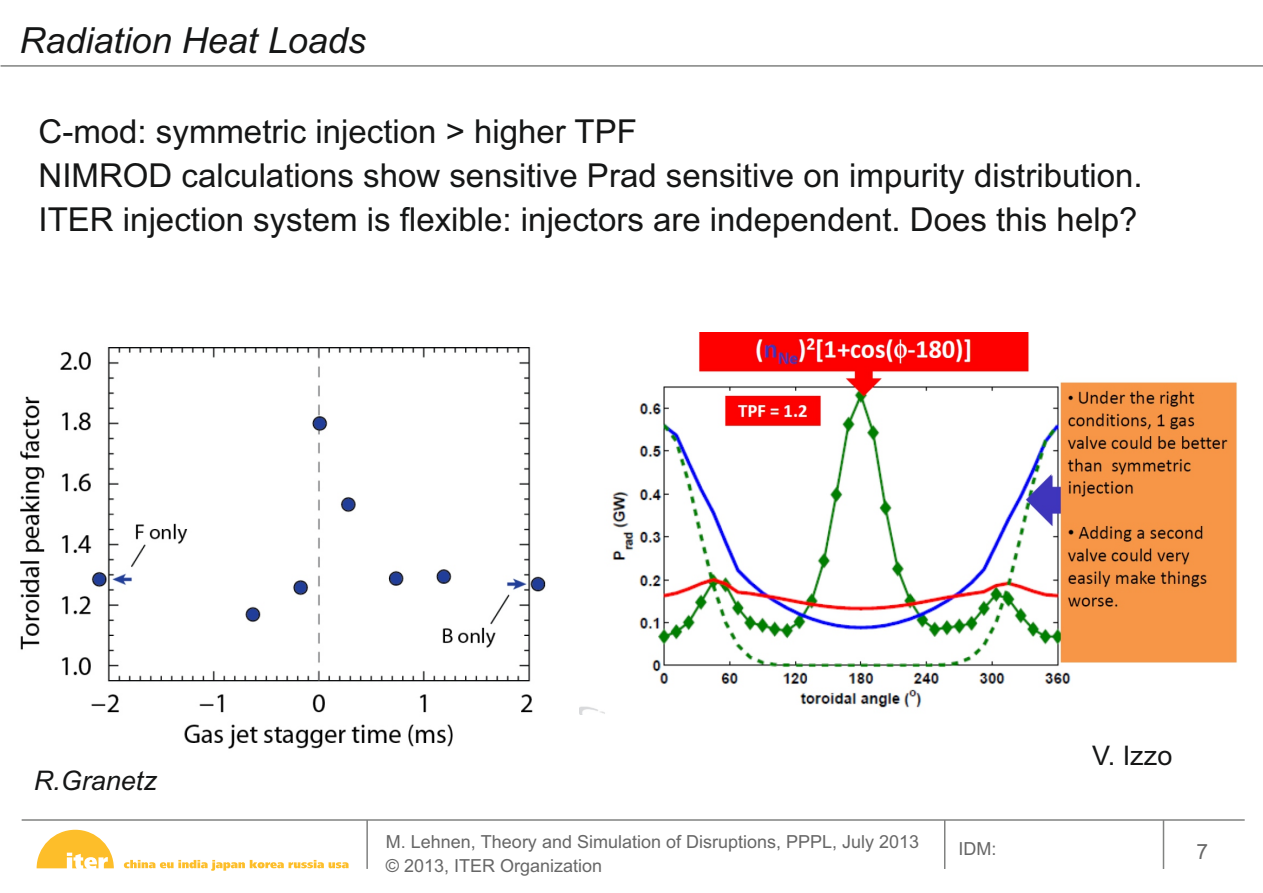
<style>
.page{position:relative;width:1263px;height:893px;background:#fff}
.page>*{position:absolute;margin:0;border:0;box-sizing:border-box;transform-origin:0 0}
.t1{font:italic 36px "Arial";color:#151616}
.t2{font:33px/44.2px "Arial";color:#151616}
.t3{font:italic 27px "Arial";color:#151616}
.t4{font:27px "Arial";color:#151616}
.t5{font:21px "Arial";color:#676767}
.t6{font:18px/24.2px "Arial";color:#676767}
</style>
<div class="page">
<svg style="left:37px;top:830px;width:77px;height:38px"></svg>
<svg style="left:124px;top:860px;width:225px;height:11px"></svg>
<hr style="left:22px;top:819px;width:1223px;height:2px;background:#818281">
<hr style="left:366px;top:820px;width:2px;height:49px;background:#818281">
<hr style="left:1163px;top:820px;width:1px;height:49px;background:#818281">
<hr style="left:1px;top:65px;width:1262px;height:2px;background:#818281">
<hr style="left:944px;top:820px;width:1px;height:49px;background:#818281">
<img style="left:20px;top:347px;width:526px;height:402px">
<img style="left:580px;top:332px;width:658px;height:383px">
<p class="t1" style="left:20px;top:26px;width:348px">Radiation Heat Loads</p>
<p class="t2" style="left:39px;top:112px;width:1105px">C-mod: symmetric injection &gt; higher TPF<br>NIMROD calculations show sensitive Prad sensitive on impurity distribution.<br>ITER injection system is flexible: injectors are independent. Does this help?</p>
<p class="t3" style="left:34px;top:770px;width:125px">R.Granetz</p>
<p class="t4" style="left:1092px;top:745px;width:82px">V. Izzo</p>
<p class="t6" style="left:386px;top:831px;width:535px">M. Lehnen, Theory and Simulation of Disruptions, PPPL, July 2013 © 2013, ITER Organization</p>
<p class="t6" style="left:958px;top:838px;width:39px">IDM:</p>
<p class="t5" style="left:1196px;top:844px;width:13px">7</p>
</div>
